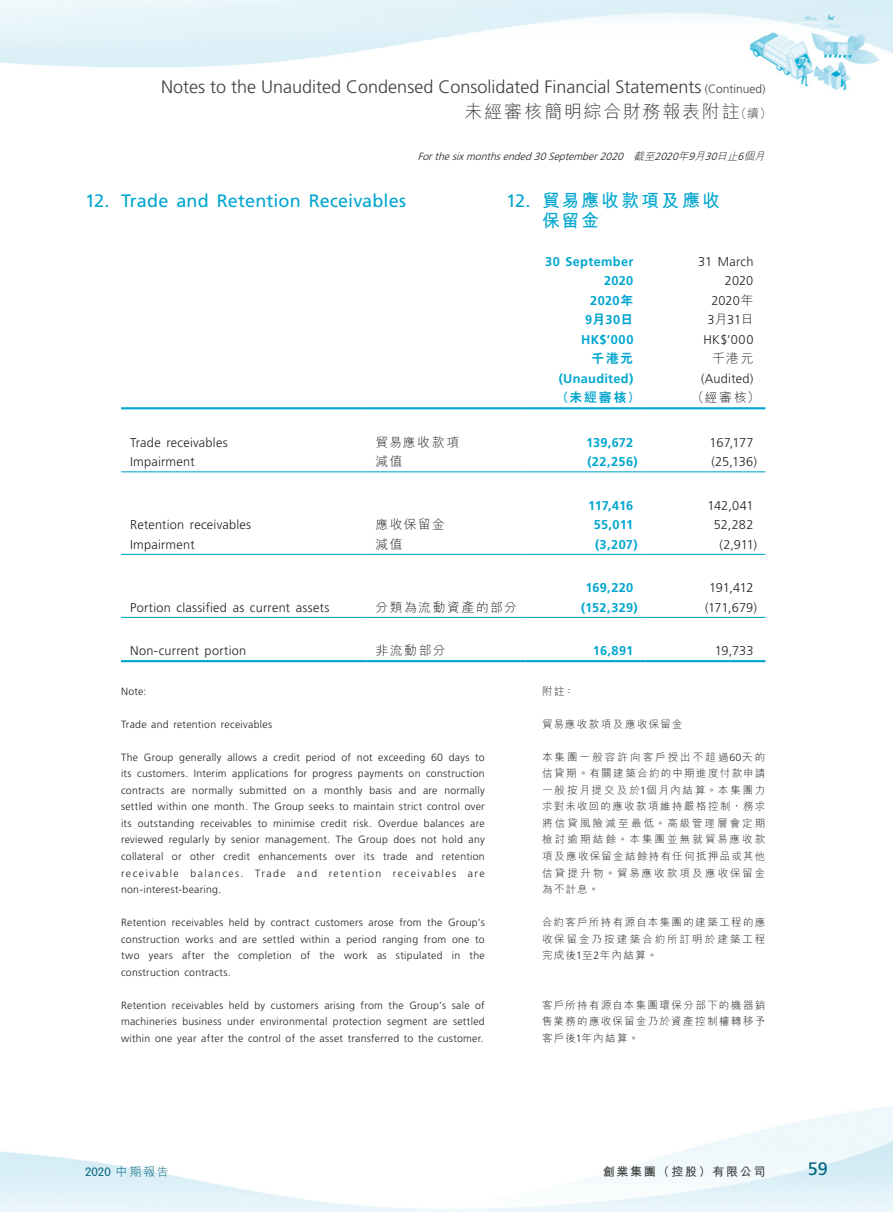
<style>
.page{position:relative;width:893px;height:1212px;background:#fff}
.page>*{position:absolute;margin:0;border:0;box-sizing:border-box;transform-origin:0 0}
.t1{font:300 18px "Frutiger LT Std";color:#3e3e3f}
._03_H1{font:18px "Frutiger LT Std";letter-spacing:.005em;color:#00a6cf}
.t2{font:300 18px "M Hei HK";letter-spacing:.1em;color:#3e3e3f}
._03_H1-2{font:700 18px/19.5px "M Hei HK";letter-spacing:.11em;color:#00a6cf}
.t3{font:18px "Frutiger LT Std";color:#00647d}
._15_Table_Stub{font:300 12.75px "Frutiger LT Std";letter-spacing:.02em;color:#231f20}
._01_Body_Text{font:700 12.75px/19.5px "Frutiger LT Std";letter-spacing:.025em;color:#00a6cf;text-align:right}
._01_Body_Text-2{font:300 12.75px/19.5px "Frutiger LT Std";letter-spacing:.005em;color:#231f20;text-align:right}
._15_Table_Stub-2{font:300 12.75px "M Hei HK";letter-spacing:.125em;color:#231f20}
._01_Body_Text-3{font:800 12.75px "C Hei 2 HK";letter-spacing:.15em;color:#00a6cf}
._01_Body_Text-4{font:300 12.75px "M Hei HK";letter-spacing:.13em;color:#231f20}
.t4{font:700 12px "M Hei HK";letter-spacing:.14em;color:#3e3e3f}
.t5{font:300 12px "VAG Rounded Std";color:#00647d}
._26___P2__Note{font:300 10.5px/16.5px "Frutiger LT Std";letter-spacing:.03em;color:#231f20;text-align:justify}
._26___P2__Note-2{font:300 10.5px/16.5px "M Hei HK";letter-spacing:.135em;color:#231f20;text-align:justify}
.t6{font:italic 300 10.5px "Frutiger LT Std";color:#231f20}
.s1{font-size:12px}
.s2{font-family:"M Hei HK"}
.s3{font-family:"Frutiger LT Std";font-weight:400}
.s4{font-family:"C Hei 2 HK";font-weight:800}
.s5{font-family:"Frutiger LT Std"}
</style>
<div class="page">
<img style="left:0;top:0;width:893px;height:1212px">
<hr style="left:121px;top:407px;width:245px;height:2px;background:#00a6cf">
<hr style="left:366px;top:407px;width:159px;height:2px;background:#00a6cf">
<hr style="left:525px;top:407px;width:120px;height:2px;background:#00a6cf">
<hr style="left:645px;top:407px;width:120px;height:2px;background:#00a6cf">
<hr style="left:121px;top:471px;width:245px;height:1px;background:#00a6cf">
<hr style="left:366px;top:471px;width:159px;height:1px;background:#00a6cf">
<hr style="left:525px;top:471px;width:120px;height:1px;background:#00a6cf">
<hr style="left:645px;top:471px;width:120px;height:1px;background:#00a6cf">
<hr style="left:121px;top:554px;width:245px;height:1px;background:#00a6cf">
<hr style="left:366px;top:554px;width:159px;height:1px;background:#00a6cf">
<hr style="left:525px;top:554px;width:120px;height:1px;background:#00a6cf">
<hr style="left:645px;top:554px;width:120px;height:1px;background:#00a6cf">
<hr style="left:121px;top:617px;width:245px;height:1px;background:#00a6cf">
<hr style="left:366px;top:617px;width:159px;height:1px;background:#00a6cf">
<hr style="left:525px;top:617px;width:120px;height:1px;background:#00a6cf">
<hr style="left:645px;top:617px;width:120px;height:1px;background:#00a6cf">
<hr style="left:121px;top:660px;width:245px;height:2px;background:#00a6cf">
<hr style="left:366px;top:660px;width:159px;height:2px;background:#00a6cf">
<hr style="left:525px;top:660px;width:120px;height:2px;background:#00a6cf">
<hr style="left:645px;top:660px;width:120px;height:2px;background:#00a6cf">
<h1 class="t1" style="left:161px;top:76px;width:606px">Notes to the Unaudited Condensed Consolidated Financial Statements <span class="s1">(Continued)</span></h1>
<h1 class="t2" style="left:465px;top:99px;width:308px">未經審核簡明綜合財務報表附註<span class="s1">（續）</span></h1>
<p class="t6" style="left:418px;top:151px;width:352px">Forthesixmonthsended30September2020 <span class="s2">截至</span>2020<span class="s2">年</span>9<span class="s2">月</span>30<span class="s2">日止</span>6<span class="s2">個月</span></p>
<p class="_03_H1-2" style="left:542px;top:190px;width:180px;text-indent:-36px"><span class="s3">12.</span> 貿易應收款項及應收保留金</p>
<p class="_03_H1" style="left:85px;top:191px;width:323px">12. Trade and Retention Receivables</p>
<p class="_01_Body_Text" style="left:545px;top:252px;width:90px">30 September<br>2020</p>
<p class="_01_Body_Text-2" style="left:698px;top:252px;width:57px">31 March<br>2020</p>
<p class="_01_Body_Text" style="left:585px;top:291px;width:50px;text-align:center">2020<span class="s4">年<br></span>9<span class="s4">月</span>30<span class="s4">日</span></p>
<p class="_01_Body_Text-2" style="left:707px;top:291px;width:47px;text-align:center">2020<span class="s2">年<br></span>3<span class="s2">月</span>31<span class="s2">日</span></p>
<p class="_01_Body_Text" style="left:581px;top:330px;width:54px">HK$’000</p>
<p class="_01_Body_Text-2" style="left:703px;top:330px;width:52px">HK$’000</p>
<p class="_01_Body_Text-3" style="left:591px;top:350px;width:44px">千港元</p>
<p class="_01_Body_Text-4" style="left:712px;top:350px;width:43px">千港元</p>
<p class="_01_Body_Text" style="left:559px;top:369px;width:76px">(Unaudited)</p>
<p class="_01_Body_Text-2" style="left:701px;top:369px;width:54px">(Audited)</p>
<p class="_01_Body_Text-3" style="left:557px;top:389px;width:85px">（未經審核）</p>
<p class="_01_Body_Text-4" style="left:691px;top:389px;width:70px">（經審核）</p>
<p class="_15_Table_Stub" style="left:130px;top:435px;width:99px">Trade receivables</p>
<p class="_15_Table_Stub-2" style="left:375px;top:433px;width:85px">貿易應收款項</p>
<p class="_01_Body_Text" style="left:586px;top:433px;width:49px">139,672</p>
<p class="_01_Body_Text-2" style="left:710px;top:433px;width:45px">167,177</p>
<p class="_15_Table_Stub" style="left:130px;top:455px;width:66px">Impairment</p>
<p class="_15_Table_Stub-2" style="left:375px;top:453px;width:29px">減值</p>
<p class="_01_Body_Text" style="left:587px;top:452px;width:52px">(22,256)</p>
<p class="_01_Body_Text-2" style="left:711px;top:452px;width:47px">(25,136)</p>
<p class="_01_Body_Text" style="left:588px;top:496px;width:47px">117,416</p>
<p class="_01_Body_Text-2" style="left:707px;top:496px;width:47px">142,041</p>
<p class="_15_Table_Stub" style="left:130px;top:518px;width:123px">Retention receivables</p>
<p class="_15_Table_Stub-2" style="left:375px;top:516px;width:71px">應收保留金</p>
<p class="_01_Body_Text" style="left:594px;top:515px;width:41px">55,011</p>
<p class="_01_Body_Text-2" style="left:714px;top:515px;width:41px">52,282</p>
<p class="_15_Table_Stub" style="left:130px;top:537px;width:66px">Impairment</p>
<p class="_15_Table_Stub-2" style="left:375px;top:535px;width:29px">減值</p>
<p class="_01_Body_Text" style="left:595px;top:535px;width:44px">(3,207)</p>
<p class="_01_Body_Text-2" style="left:720px;top:535px;width:39px">(2,911)</p>
<p class="_01_Body_Text" style="left:585px;top:578px;width:49px">169,220</p>
<p class="_01_Body_Text-2" style="left:709px;top:578px;width:46px">191,412</p>
<p class="_15_Table_Stub" style="left:130px;top:600px;width:201px">Portion classified as current assets</p>
<p class="_15_Table_Stub-2" style="left:375px;top:598px;width:143px">分類為流動資產的部分</p>
<p class="_01_Body_Text" style="left:581px;top:598px;width:58px">(152,329)</p>
<p class="_01_Body_Text-2" style="left:705px;top:598px;width:53px">(171,679)</p>
<p class="_15_Table_Stub" style="left:130px;top:644px;width:118px">Non-current portion</p>
<p class="_15_Table_Stub-2" style="left:375px;top:642px;width:72px">非流動部分</p>
<p class="_01_Body_Text" style="left:593px;top:641px;width:42px">16,891</p>
<p class="_01_Body_Text-2" style="left:715px;top:641px;width:40px">19,733</p>
<p class="_26___P2__Note" style="left:121px;top:683px;width:27px">Note:</p>
<p class="_26___P2__Note" style="left:121px;top:716px;width:153px">Trade and retention receivables</p>
<p class="_26___P2__Note" style="left:121px;top:749px;width:365px">The Group generally allows a credit period of not exceeding 60 days to its customers. Interim applications for progress payments on construction contracts are normally submitted on a monthly basis and are normally settled within one month. The Group seeks to maintain strict control over its outstanding receivables to minimise credit risk. Overdue balances are reviewed regularly by senior management. The Group does not hold any collateral or other credit enhancements over its trade and retention receivable balances. Trade and retention receivables are non-interest-bearing.</p>
<p class="_26___P2__Note" style="left:121px;top:914px;width:365px">Retention receivables held by contract customers arose from the Group’s construction works and are settled within a period ranging from one to two years after the completion of the work as stipulated in the construction contracts.</p>
<p class="_26___P2__Note" style="left:121px;top:997px;width:365px">Retention receivables held by customers arising from the Group’s sale of machineries business under environmental protection segment are settled within one year after the control of the asset transferred to the customer.</p>
<p class="_26___P2__Note-2" style="left:542px;top:682px;width:34px">附註：</p>
<p class="_26___P2__Note-2" style="left:542px;top:715px;width:142px">貿易應收款項及應收保留金</p>
<p class="_26___P2__Note-2" style="left:542px;top:748px;width:225px">本集團一般容許向客戶授出不超過<span class="s5">60</span>天的信貸期。有關建築合約的中期進度付款申請一般按月提交及於<span class="s5">1</span>個月內結算。本集團力求對未收回的應收款項維持嚴格控制，務求將信貸風險減至最低。高級管理層會定期檢討逾期結餘。本集團並無就貿易應收款項及應收保留金結餘持有任何抵押品或其他信貸提升物。貿易應收款項及應收保留金為不計息。</p>
<p class="_26___P2__Note-2" style="left:542px;top:913px;width:225px">合約客戶所持有源自本集團的建築工程的應收保留金乃按建築合約所訂明於建築工程完成後<span class="s5">1</span>至<span class="s5">2</span>年內結算。</p>
<p class="_26___P2__Note-2" style="left:542px;top:996px;width:225px">客戶所持有源自本集團環保分部下的機器銷售業務的應收保留金乃於資產控制權轉移予客戶後<span class="s5">1</span>年內結算。</p>
<p class="t5" style="left:85px;top:1164px;width:85px">2020 <span class="s2">中期報告</span></p>
<p class="t4" style="left:603px;top:1162px;width:164px">創業集團（控股）有限公司</p>
<h1 class="t3" style="left:808px;top:1158px;width:22px">59</h1>
</div>
